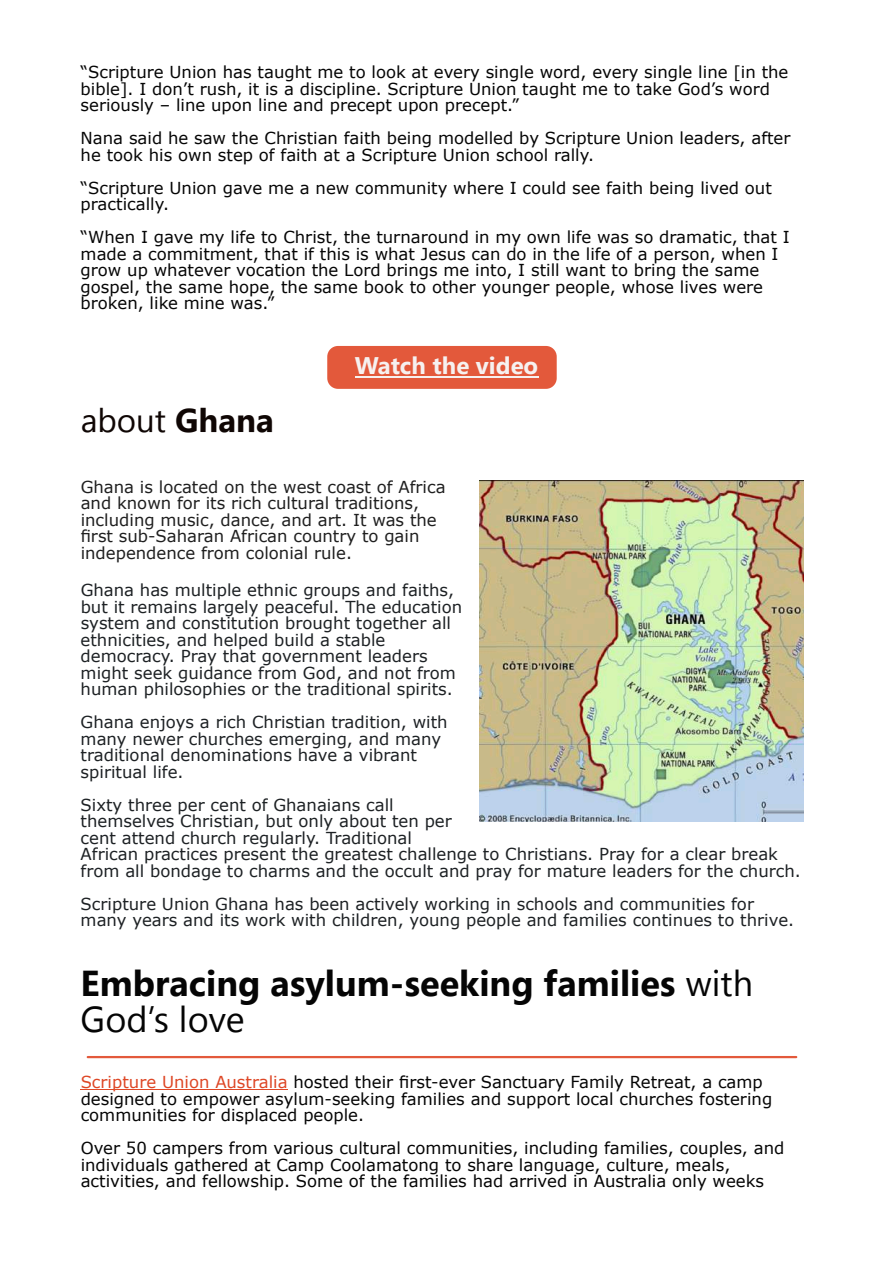
<style>
.page{position:relative;width:893px;height:1263px;background:#fff}
.page>*{position:absolute;margin:0;border:0;box-sizing:border-box;transform-origin:0 0}
.t1{font:700 36px/36px "Segoe UI";color:#050505}
.t2{font:33px "Segoe UI";letter-spacing:-.005em;color:#0f0604}
.t3{font:700 24px "Segoe UI";color:#f6f1f0}
.t4{font:16.5px/16.5px "Verdana";color:#050505}
.t5{font:16.5px/16.5px "Verdana";color:#1d2124}
.t6{font:16.5px/16.5px "Verdana";color:#1f1f1f}
.s1{font-weight:700}
.s2{font-weight:400}
.s3{color:#de4726}
</style>
<div class="page">
<img style="left:480px;top:480px;width:323px;height:342px">
<div style="left:327px;top:346px;width:230px;height:43px;background:#e3593b;border-radius:11px"></div>
<hr style="left:355px;top:376px;width:183px;height:1px;background:#f6f1f0">
<hr style="left:88px;top:1056px;width:708px;height:2px;background:#e3593b">
<hr style="left:81px;top:1089px;width:207px;height:1px;background:#de4726">
<p class="t4" style="left:81px;top:65px;width:709px">“Scripture Union has taught me to look at every single word, every single line [in the bible]. I don’t rush, it is a discipline. Scripture Union taught me to take God’s word seriously – line upon line and precept upon precept.”</p>
<p class="t4" style="left:81px;top:131px;width:711px">Nana said he saw the Christian faith being modelled by Scripture Union leaders, after he took his own step of faith at a Scripture Union school rally.</p>
<p class="t4" style="left:81px;top:181px;width:693px">“Scripture Union gave me a new community where I could see faith being lived out practically.</p>
<p class="t4" style="left:81px;top:230px;width:711px">“When I gave my life to Christ, the turnaround in my own life was so dramatic, that I made a commitment, that if this is what Jesus can do in the life of a person, when I grow up whatever vocation the Lord brings me into, I still want to bring the same gospel, the same hope, the same book to other younger people, whose lives were broken, like mine was.”</p>
<h2 class="t2" style="left:81px;top:408px;width:195px">about <span class="s1">Ghana</span></h2>
<h3 class="t3" style="left:355px;top:357px;width:185px">Watch the video</h3>
<p class="t6" style="left:81px;top:480px;width:366px">Ghana is located on the west coast of Africa and known for its rich cultural traditions, including music, dance, and art. It was the first sub-Saharan African country to gain independence from colonial rule.</p>
<p class="t5" style="left:81px;top:583px;width:383px">Ghana has multiple ethnic groups and faiths, but it remains largely peaceful. The education system and constitution brought together all ethnicities, and helped build a stable democracy. Pray that government leaders might seek guidance from God, and not from human philosophies or the traditional spirits.</p>
<p class="t5" style="left:81px;top:715px;width:368px">Ghana enjoys a rich Christian tradition, with many newer churches emerging, and many traditional denominations have a vibrant spiritual life.</p>
<p class="t5" style="left:81px;top:798px;width:722px">Sixty three per cent of Ghanaians call<br>themselves Christian, but only about ten per<br>cent attend church regularly. Traditional<br>African practices present the greatest challenge to Christians. Pray for a clear break from all bondage to charms and the occult and pray for mature leaders for the church.</p>
<p class="t5" style="left:81px;top:897px;width:715px">Scripture Union Ghana has been actively working in schools and communities for many years and its work with children, young people and families continues to thrive.</p>
<h1 class="t1" style="left:81px;top:969px;width:674px">Embracing asylum-seeking families <span class="s2">with<br>God’s love</span></h1>
<p class="t4" style="left:81px;top:1075px;width:693px"><span class="s3">Scripture Union Australia</span> hosted their first-ever Sanctuary Family Retreat, a camp designed to empower asylum-seeking families and support local churches fostering communities for displaced people.</p>
<p class="t4" style="left:81px;top:1141px;width:705px">Over 50 campers from various cultural communities, including families, couples, and individuals gathered at Camp Coolamatong to share language, culture, meals, activities, and fellowship. Some of the families had arrived in Australia only weeks</p>
</div>
